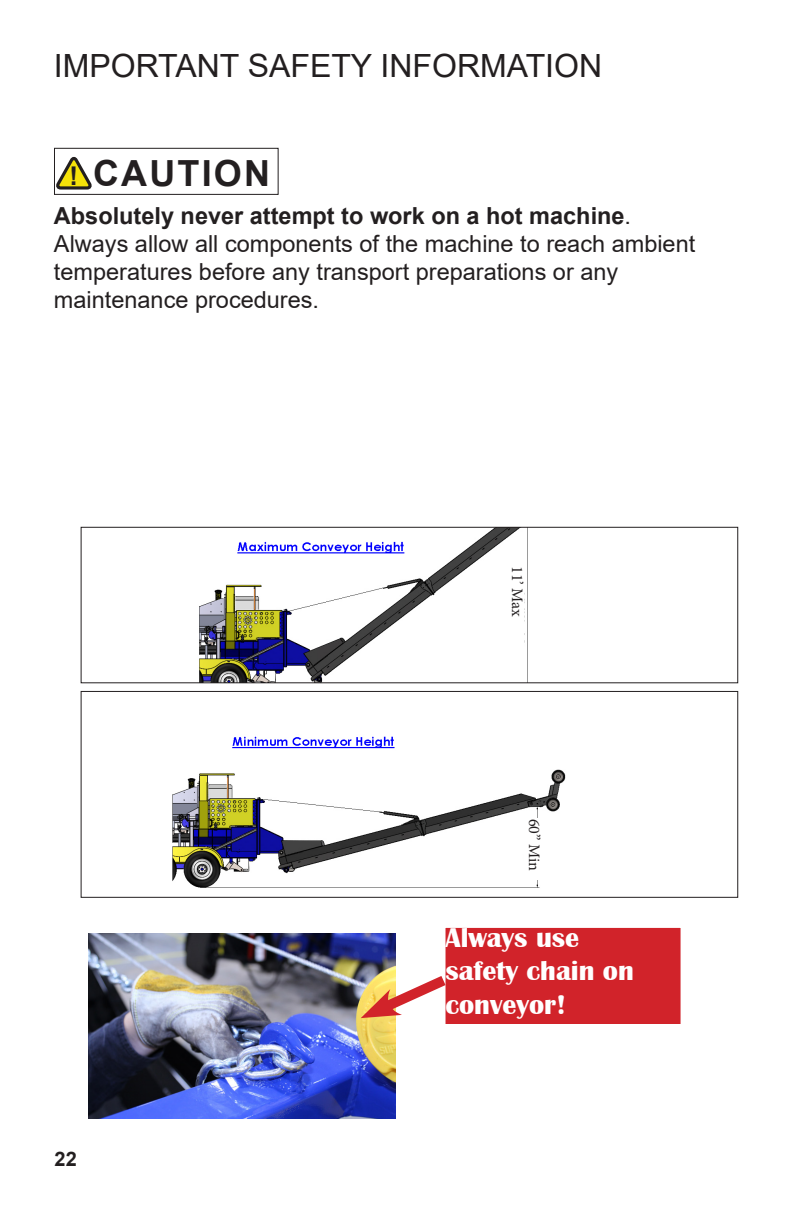
<style>
.page{position:relative;width:792px;height:1224px;background:#fff}
.page>*{position:absolute;margin:0;border:0;box-sizing:border-box;transform-origin:0 0}
.t1{font:700 36px "Arial";letter-spacing:.06em;color:#231f20}
.t2{font:32px "Arial";color:#231f20}
.t3{font:700 28px/33.6px "Britannic";color:#fff}
.t4{font:700 25.8px "Arial";color:#231f20}
.t5{font:23.6px/28.2px "Arial";color:#231f20}
.t6{font:700 20px "Arial";color:#231f20}
.t7{font:16px "Minion Pro";color:#231f20}
.s1{font-weight:700}
</style>
<div class="page">
<svg style="left:56px;top:157px;width:36px;height:33px"></svg>
<div style="left:54px;top:148px;width:225px;height:47px;border:1px solid #231f20"></div>
<img style="left:199px;top:529px;width:329px;height:152px">
<div style="left:81px;top:527px;width:657px;height:156px;border:1px solid #231f20"></div>
<img style="left:172px;top:736px;width:394px;height:152px">
<div style="left:81px;top:691px;width:657px;height:207px;border:1px solid #231f20"></div>
<img style="left:89px;top:933px;width:307px;height:186px">
<div style="left:445px;top:927px;width:237px;height:98px;background:#d1232a"></div>
<div style="left:444px;top:926px;width:239px;height:100px;border:2px solid #fff"></div>
<svg style="left:361px;top:967px;width:86px;height:55px"></svg>
<div style="left:507px;top:566px;width:17px;height:107px;background:#fff"></div>
<div style="left:524px;top:819px;width:17px;height:61px;background:#fff"></div>
<p class="t2" style="left:54px;top:44px;width:550px">IMPORTANT SAFETY INFORMATION</p>
<p class="t4" style="left:69px;top:158px;width:10px">!</p>
<p class="t1" style="left:93px;top:148px;width:178px">CAUTION</p>
<p class="t5" style="left:54px;top:201px;width:643px"><span class="s1">Absolutely never attempt to work on a hot machine</span>.<br>Always allow all components of the machine to reach ambient temperatures before any transport preparations or any maintenance procedures.</p>
<p class="t7" style="left:528px;top:566px;width:53px;rotate:90deg">11’ Max</p>
<p class="t7" style="left:545px;top:819px;width:54px;rotate:90deg">60” Min</p>
<p class="t6" style="left:55px;top:1145px;width:24px">22</p>
<p class="t3" style="left:446px;top:921px;width:190px">Always use safety chain on conveyor!</p>
</div>
